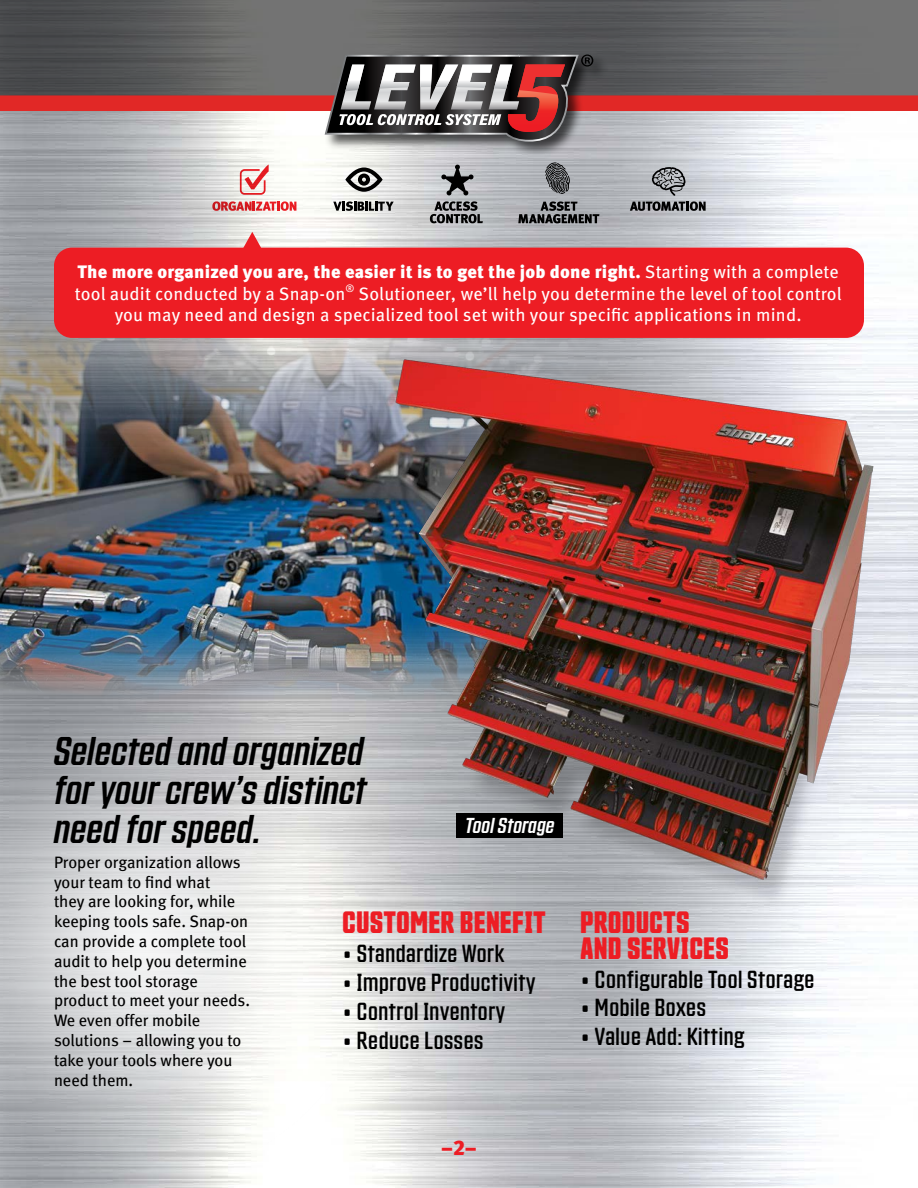
<style>
.page{position:relative;width:918px;height:1188px;background:#fff}
.page>*{position:absolute;margin:0;border:0;box-sizing:border-box;transform-origin:0 0}
.t1{font:italic 39px/39px "Countach";letter-spacing:.01em;color:#000;text-align:justify}
.t2{font:700 30px/25.5px "Countach";letter-spacing:.025em;color:#ed1d24}
.t3{font:24px "Countach";letter-spacing:.025em;color:#000}
.t4{font:italic 21px "Countach";letter-spacing:.01em;color:#fff}
.t5{font:21px "Meta Black LF";color:#ed1d24}
.t6{font:18px/21.6px "Meta LF";letter-spacing:.01em;color:#fff;text-align:center}
.t7{font:16.5px/19.8px "Meta Book LF";color:#000}
.s1{font-weight:900}
</style>
<div class="page">
<img style="left:0;top:111px;width:918px;height:1077px">
<svg style="left:0;top:0;width:918px;height:54px"></svg>
<img style="left:0;top:54px;width:918px;height:57px">
<div style="left:324px;top:53px;width:285px;height:104px;background:#000;opacity:.67"></div>
<svg style="left:325px;top:55px;width:268px;height:87px"></svg>
<svg style="left:630px;top:167px;width:76px;height:44px"></svg>
<svg style="left:212px;top:201px;width:84px;height:10px"></svg>
<svg style="left:240px;top:165px;width:29px;height:30px"></svg>
<svg style="left:518px;top:201px;width:81px;height:22px"></svg>
<svg style="left:545px;top:162px;width:26px;height:32px"></svg>
<svg style="left:333px;top:201px;width:61px;height:10px"></svg>
<svg style="left:345px;top:168px;width:38px;height:24px"></svg>
<svg style="left:430px;top:165px;width:53px;height:58px"></svg>
<img style="left:0;top:293px;width:354px;height:380px">
<img style="left:0;top:673px;width:410px;height:515px">
<img style="left:905px;top:133px;width:13px;height:540px">
<img style="left:354px;top:321px;width:558px;height:601px">
<div style="left:54px;top:248px;width:810px;height:90px;background:#ed1d24;border-radius:18px"></div>
<svg style="left:241px;top:232px;width:23px;height:16px"></svg>
<div style="left:456px;top:813px;width:107px;height:25px;background:#000"></div>
<p class="t6" style="left:75px;top:261px;width:768px"><span class="s1">The more organized you are, the easier it is to get the job done right.</span> Starting with a complete tool audit conducted by a Snap-on<sup>®</sup> Solutioneer, we’ll help you determine the level of tool control you may need and design a specialized tool set with your specific applications in mind.</p>
<h1 class="t1" style="left:54px;top:729px;width:314px">Selected and organized for your crew’s distinct need for speed.</h1>
<p class="t4" style="left:465px;top:812px;width:91px">Tool Storage</p>
<p class="t7" style="left:54px;top:852px;width:198px">Proper organization allows your team to find what<br>they are looking for, while keeping tools safe. Snap-on can provide a complete tool audit to help you determine the best tool storage product to meet your needs.<br>We even offer mobile solutions – allowing you to take your tools where you need them.</p>
<h2 class="t2" style="left:343px;top:908px;width:205px">CUSTOMER BENEFIT</h2>
<h3 class="t3" style="left:343px;top:938px;width:163px">• Standardize Work</h3>
<h3 class="t3" style="left:343px;top:967px;width:194px">• Improve Productivity</h3>
<h3 class="t3" style="left:343px;top:996px;width:164px">• Control Inventory</h3>
<h3 class="t3" style="left:343px;top:1025px;width:142px">• Reduce Losses</h3>
<p class="t5" style="left:441px;top:1135px;width:37px">–2–</p>
<h2 class="t2" style="left:581px;top:908px;width:150px">PRODUCTS<br>AND SERVICES</h2>
<h3 class="t3" style="left:581px;top:964px;width:235px">• Configurable Tool Storage</h3>
<h3 class="t3" style="left:581px;top:992px;width:127px">• Mobile Boxes</h3>
<h3 class="t3" style="left:581px;top:1021px;width:165px">• Value Add: Kitting</h3>
</div>
